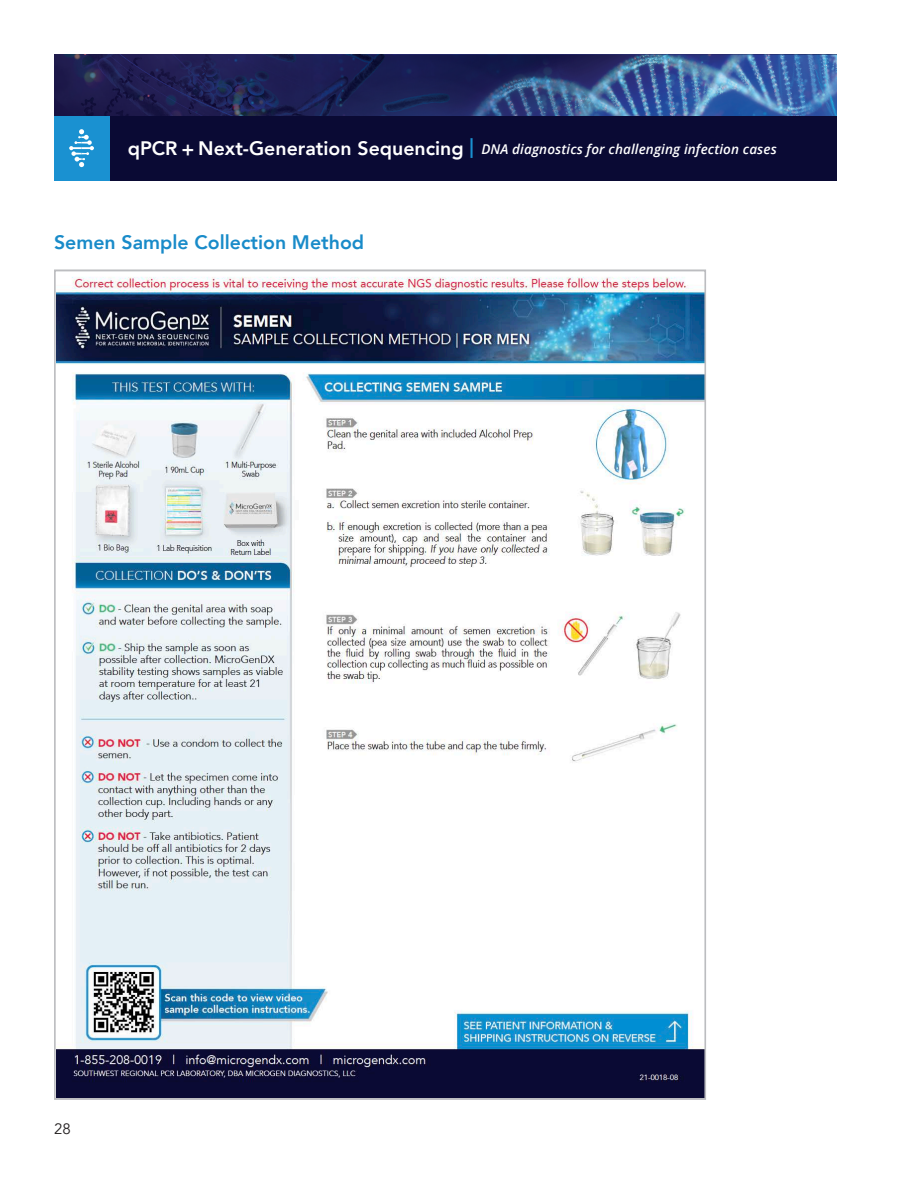
<style>
.page{position:relative;width:918px;height:1188px;background:#fff}
.page>*{position:absolute;margin:0;border:0;box-sizing:border-box;transform-origin:0 0}
.t1{font:800 19.5px "Avenir";color:#198bc9}
.t2{font:15px "Avenir";color:#231f20}
.t3{font:italic 600 13.5px "Open Sans";letter-spacing:.01em;color:#fff}
.s1{font-family:"Avenir";font-weight:800;font-style:normal;font-size:19.5px}
.s2{font-family:"Avenir";font-weight:800;font-style:normal;font-size:19.8px;color:#1a91d1}
</style>
<div class="page">
<img style="left:54px;top:54px;width:28px;height:62px">
<img style="left:82px;top:54px;width:755px;height:62px">
<div style="left:90px;top:116px;width:747px;height:64px;background:#0a0a34"></div>
<div style="left:54px;top:116px;width:55px;height:64px;background:#1a91d1"></div>
<svg style="left:69px;top:129px;width:25px;height:38px"></svg>
<img style="left:57px;top:277px;width:646px;height:820px">
<p class="t3" style="left:128px;top:140px;width:651px"><span class="s1">qPCR + Next-Generation Sequencing</span> <span class="s2">|</span> DNA diagnostics for challenging infection cases</p>
<h1 class="t1" style="left:54px;top:227px;width:312px">Semen Sample Collection Method</h1>
<p class="t2" style="left:54px;top:1120px;width:18px">28</p>
</div>
